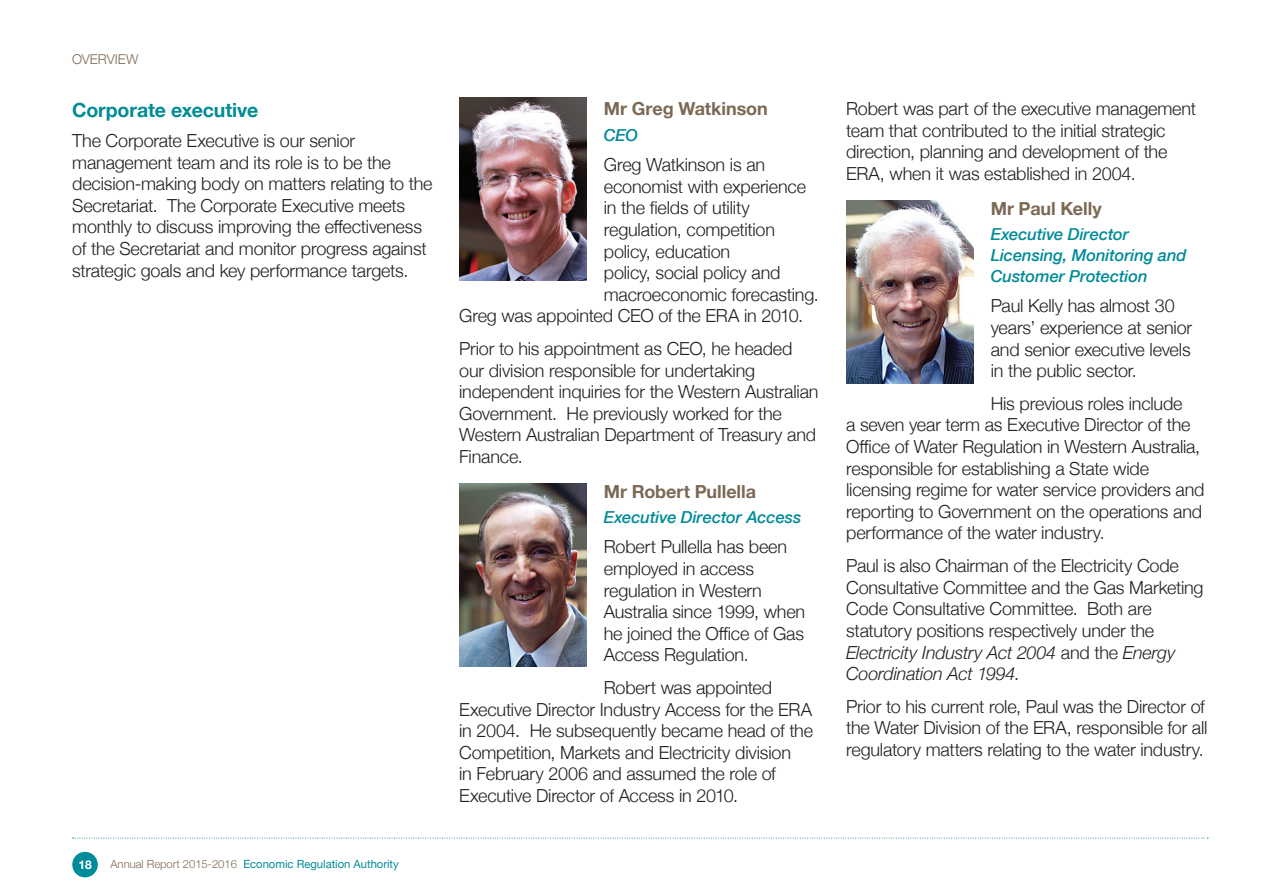
<style>
.page{position:relative;width:1263px;height:893px;background:#fff}
.page>*{position:absolute;margin:0;border:0;box-sizing:border-box;transform-origin:0 0}
.t1{font:700 19.5px "Helvetica Neue";letter-spacing:-.005em;color:#008b98}
.t2{font:300 18px/21.6px "Helvetica Neue";letter-spacing:-.01em;color:#231f20}
.t3{font:700 18px "Helvetica Neue";letter-spacing:-.005em;color:#7c6954}
.t4{font:italic 500 16.5px/21px "Helvetica Neue";letter-spacing:-.005em;color:#008b98}
.t5{font:300 13.5px "Helvetica Neue";letter-spacing:-.005em;color:#7c6954}
.t6{font:700 12px "Helvetica Neue";color:#fff}
.t7{font:11.25px "Helvetica Neue";color:#008b98}
.s1{font-weight:300;color:#7c6954}
.s2{font-style:italic}
</style>
<div class="page">
<div style="left:72px;top:852px;width:26px;height:25px;background:#008b98;border-radius:50%"></div>
<svg style="left:73px;top:838px;width:1135px;height:1px"></svg>
<img style="left:846px;top:201px;width:128px;height:183px">
<img style="left:459px;top:484px;width:128px;height:183px">
<img style="left:459px;top:98px;width:128px;height:183px">
<p class="t5" style="left:72px;top:48px;width:68px">OVERVIEW</p>
<p class="t1" style="left:72px;top:95px;width:187px">Corporate executive</p>
<p class="t2" style="left:72px;top:129px;width:362px">The Corporate Executive is our senior management team and its role is to be the decision-making body on matters relating to the Secretariat. The Corporate Executive meets monthly to discuss improving the effectiveness of the Secretariat and monitor progress against strategic goals and key performance targets.</p>
<p class="t6" style="left:78px;top:855px;width:15px">18</p>
<p class="t7" style="left:111px;top:856px;width:290px"><span class="s1">Annual Report 2015-2016</span> Economic Regulation Authority</p>
<p class="t3" style="left:604px;top:95px;width:165px">Mr Greg Watkinson</p>
<p class="t4" style="left:604px;top:124px;width:36px">CEO</p>
<p class="t2" style="left:604px;top:153px;width:163px">Greg Watkinson is an</p>
<p class="t2" style="left:604px;top:175px;width:204px">economist with experience</p>
<p class="t2" style="left:604px;top:196px;width:147px">in the fields of utility</p>
<p class="t2" style="left:604px;top:218px;width:173px">regulation, competition</p>
<p class="t2" style="left:604px;top:239px;width:128px">policy, education</p>
<p class="t2" style="left:604px;top:261px;width:178px">policy, social policy and</p>
<p class="t2" style="left:604px;top:283px;width:216px">macroeconomic forecasting.</p>
<p class="t2" style="left:459px;top:304px;width:345px">Greg was appointed CEO of the ERA in 2010.</p>
<p class="t2" style="left:459px;top:337px;width:361px">Prior to his appointment as CEO, he headed our division responsible for undertaking independent inquiries for the Western Australian Government. He previously worked for the Western Australian Department of Treasury and Finance.</p>
<p class="t3" style="left:604px;top:477px;width:154px">Mr Robert Pullella</p>
<p class="t4" style="left:604px;top:506px;width:199px">Executive Director Access</p>
<p class="t2" style="left:604px;top:535px;width:203px">Robert Pullella has been employed in access regulation in Western<br>Australia since 1999, when he joined the Office of Gas<br>Access Regulation.</p>
<p class="t2" style="left:459px;top:676px;width:355px;text-indent:145px">Robert was appointed Executive Director Industry Access for the ERA in 2004. He subsequently became head of the Competition, Markets and Electricity division<br>in February 2006 and assumed the role of Executive Director of Access in 2010.</p>
<p class="t2" style="left:846px;top:97px;width:351px">Robert was part of the executive management team that contributed to the initial strategic direction, planning and development of the ERA, when it was established in 2004.</p>
<p class="t3" style="left:991px;top:194px;width:112px">Mr Paul Kelly</p>
<p class="t4" style="left:991px;top:223px;width:197px">Executive Director<br>Licensing, Monitoring and<br>Customer Protection</p>
<p class="t2" style="left:991px;top:294px;width:203px">Paul Kelly has almost 30 years’ experience at senior and senior executive levels in the public sector.</p>
<p class="t2" style="left:846px;top:392px;width:360px;text-indent:145px">His previous roles include<br>a seven year term as Executive Director of the Office of Water Regulation in Western Australia, responsible for establishing a State wide licensing regime for water service providers and reporting to Government on the operations and performance of the water industry.</p>
<p class="t2" style="left:846px;top:554px;width:359px">Paul is also Chairman of the Electricity Code Consultative Committee and the Gas Marketing Code Consultative Committee. Both are statutory positions respectively under the <span class="s2">Electricity Industry Act 2004</span> and the <span class="s2">Energy Coordination Act 1994</span>.</p>
<p class="t2" style="left:846px;top:695px;width:363px">Prior to his current role, Paul was the Director of the Water Division of the ERA, responsible for all regulatory matters relating to the water industry.</p>
</div>
